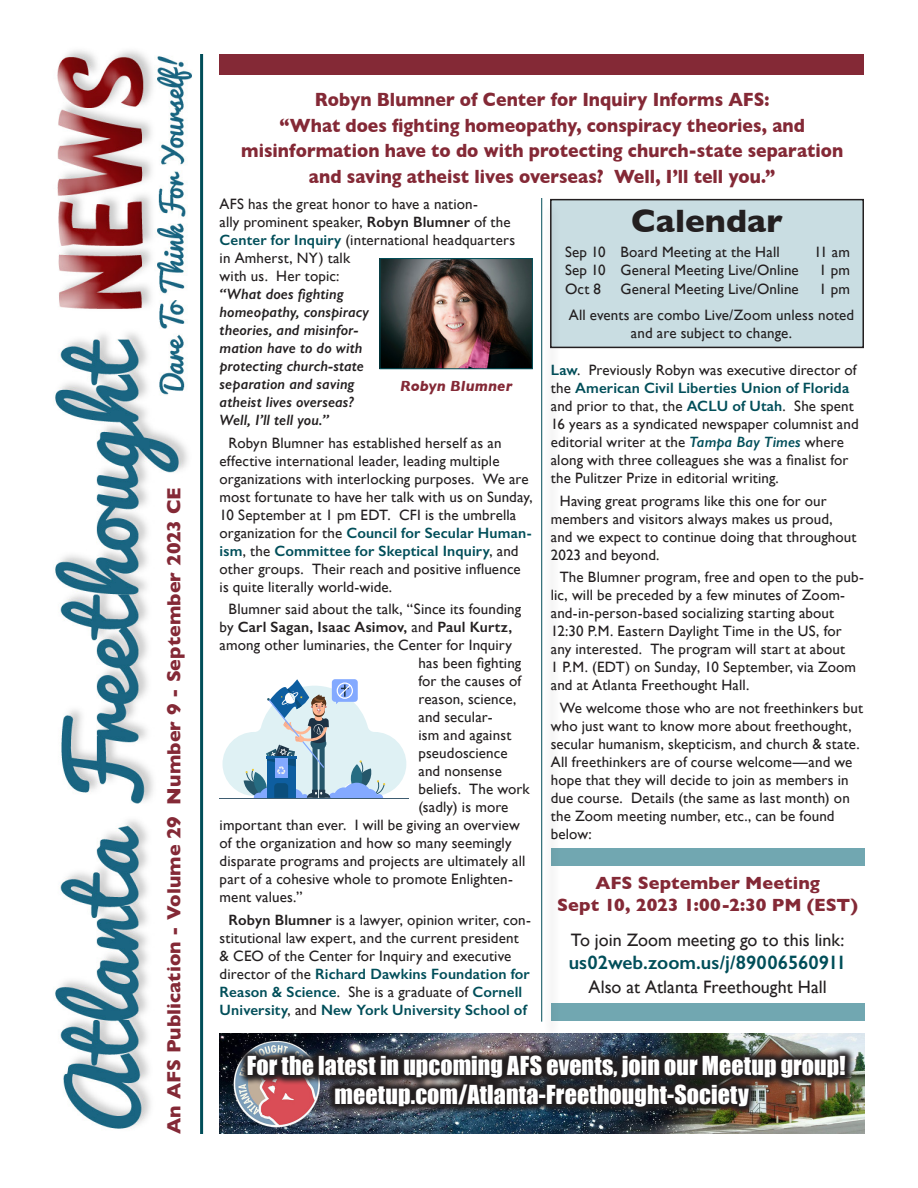
<style>
.page{position:relative;width:918px;height:1188px;background:#fff}
.page>*{position:absolute;margin:0;border:0;box-sizing:border-box;transform-origin:0 0}
.Article_header{font:700 33px "Gill Sans";letter-spacing:.005em;color:#231f20}
.Paragraph1_indent{font:24px/28.8px "Impact";color:#fff;text-align:center}
.Paragraph1{font:700 19.5px/25.5px "Gill Sans";letter-spacing:.005em;color:#842936;text-align:center;scale:.9 1}
.Paragraph1-2{font:700 19.5px "Gill Sans";letter-spacing:.005em;color:#842936}
.Paragraph1_indent-2{font:600 19.5px "Gill Sans";color:#004e59}
.Paragraph1_indent-3{font:18px "Gill Sans";color:#231f20}
.Paragraph1_indent-4{font:700 18px/21.6px "Gill Sans";color:#842936;text-align:center}
.Paragraph1_indent-5{font:15px/18px "Gill Sans";letter-spacing:.01em;color:#231f20}
.Paragraph1-3{font:italic 600 15px/18px "Gill Sans";letter-spacing:.005em;color:#231f20}
.Paragraph1-4{font:15px/18px "Gill Sans";letter-spacing:.01em;color:#231f20;text-align:center}
.Paragraph1_indent-6{font:600 15px "Gill Sans";letter-spacing:.01em;color:#231f20}
.Paragraph1-5{font:italic 700 15px "Gill Sans";letter-spacing:.01em;color:#842936}
.s1{font-weight:400;font-style:normal}
.s2{font-style:normal}
.s3{font-style:normal;color:#004e59}
.s4{font-weight:600;color:#004e59}
.s5{font-weight:400}
.s6{font-weight:600}
.s7{font-weight:600;font-style:italic;color:#004e59}
</style>
<div class="page">
<div style="left:551px;top:849px;width:314px;height:17px;background:#71a7b1"></div>
<div style="left:551px;top:1003px;width:314px;height:18px;background:#71a7b1"></div>
<img style="left:54px;top:50px;width:138px;height:1079px">
<hr style="left:200px;top:54px;width:3px;height:1080px;background:#004e59">
<div style="left:551px;top:200px;width:312px;height:147px;background:#c9dde2"></div>
<div style="left:550px;top:199px;width:314px;height:149px;border:2px solid #231f20"></div>
<div style="left:220px;top:54px;width:644px;height:21px;background:#842936"></div>
<img style="left:219px;top:1033px;width:645px;height:101px">
<img style="left:238px;top:1047px;width:617px;height:70px">
<img style="left:382px;top:260px;width:149px;height:107px">
<div style="left:380px;top:258px;width:153px;height:111px;border:1px solid #004e59"></div>
<div style="left:544px;top:202px;width:17px;height:837px;background:#231f20;opacity:.46"></div>
<hr style="left:541px;top:198px;width:1px;height:824px;background:#004e59">
<hr style="left:220px;top:798px;width:189px;height:1px;background:#3e5c70">
<svg style="left:222px;top:679px;width:185px;height:119px"></svg>
<p class="Paragraph1-2" style="left:158px;top:1134px;width:649px;rotate:-90deg">An AFS Publication - Volume 29 Number 9 - September 2023 CE</p>
<p class="Paragraph1" style="left:241px;top:87px;width:670px">Robyn Blumner of Center for Inquiry Informs AFS:<br>“What does fighting homeopathy, conspiracy theories, and misinformation have to do with protecting church-state separation and saving atheist lives overseas? Well, I’ll tell you.”</p>
<p class="Article_header" style="left:631px;top:195px;width:153px">Calendar</p>
<p class="Paragraph1-4" style="left:565px;top:243px;width:216px">Sep 10 Board Meeting at the Hall</p>
<p class="Paragraph1-4" style="left:814px;top:243px;width:37px">11 am</p>
<p class="Paragraph1-4" style="left:565px;top:261px;width:235px">Sep 10 General Meeting Live/Online</p>
<p class="Paragraph1-4" style="left:819px;top:261px;width:32px">1 pm</p>
<p class="Paragraph1-4" style="left:565px;top:280px;width:38px">Oct 8</p>
<p class="Paragraph1-4" style="left:621px;top:280px;width:180px">General Meeting Live/Online</p>
<p class="Paragraph1-4" style="left:819px;top:280px;width:32px">1 pm</p>
<p class="Paragraph1-4" style="left:569px;top:306px;width:287px">All events are combo Live/Zoom unless noted and are subject to change.</p>
<p class="Paragraph1-3" style="left:220px;top:195px;width:297px"><span class="s1">AFS has the great honor to have a nation-<br>ally prominent speaker,</span> <span class="s2">Robyn Blumner</span> <span class="s1">of the<br></span><span class="s3">Center for Inquiry</span> <span class="s1">(international headquarters in Amherst, NY) talk<br>with us. Her topic:<br></span>“What does fighting<br>homeopathy, conspiracy<br>theories, and misinfor-<br>mation have to do with<br>protecting church-state<br>separation and saving<br>atheist lives overseas?<br>Well, I’ll tell you.”</p>
<p class="Paragraph1_indent-5" style="left:220px;top:434px;width:315px;text-indent:9px">Robyn Blumner has established herself as an effective international leader, leading multiple organizations with interlocking purposes. We are most fortunate to have her talk with us on Sunday, 10 September at 1 pm EDT. CFI is the umbrella organization for the <span class="s4">Council for Secular Human&shy;ism</span>, the <span class="s4">Committee for Skeptical Inquiry</span>, and other groups. Their reach and positive influence is quite literally world-wide.</p>
<p class="Paragraph1_indent-5" style="left:229px;top:600px;width:294px">Blumner said about the talk, “Since its founding</p>
<p class="Paragraph1_indent-6" style="left:220px;top:618px;width:294px"><span class="s5">by</span> Carl Sagan, Isaac Asimov, <span class="s5">and</span> Paul Kurtz,</p>
<p class="Paragraph1_indent-5" style="left:220px;top:636px;width:294px">among other luminaries, the Center for Inquiry</p>
<p class="Paragraph1_indent-5" style="left:418px;top:654px;width:104px">has been fighting</p>
<p class="Paragraph1_indent-5" style="left:418px;top:672px;width:104px">for the causes of</p>
<p class="Paragraph1_indent-5" style="left:418px;top:690px;width:99px">reason, science,</p>
<p class="Paragraph1_indent-5" style="left:418px;top:708px;width:76px">and secular-</p>
<p class="Paragraph1_indent-5" style="left:418px;top:726px;width:94px">ism and against</p>
<p class="Paragraph1_indent-5" style="left:418px;top:744px;width:91px">pseudoscience</p>
<p class="Paragraph1_indent-5" style="left:418px;top:762px;width:85px">and nonsense</p>
<p class="Paragraph1_indent-5" style="left:418px;top:780px;width:113px">beliefs. The work</p>
<p class="Paragraph1_indent-5" style="left:418px;top:798px;width:91px">(sadly) is more</p>
<p class="Paragraph1_indent-5" style="left:220px;top:816px;width:302px">important than ever. I will be giving an overview</p>
<p class="Paragraph1_indent-5" style="left:220px;top:834px;width:294px">of the organization and how so many seemingly</p>
<p class="Paragraph1_indent-5" style="left:220px;top:852px;width:307px">disparate programs and projects are ultimately all</p>
<p class="Paragraph1_indent-5" style="left:220px;top:870px;width:295px">part of a cohesive whole to promote Enlighten-</p>
<p class="Paragraph1_indent-5" style="left:220px;top:888px;width:84px">ment values.”</p>
<p class="Paragraph1_indent-5" style="left:220px;top:911px;width:313px;text-indent:9px"><span class="s6">Robyn Blumner</span> is a lawyer, opinion writer, con&shy;stitutional law expert, and the current president &amp; CEO of the Center for Inquiry and executive director of the <span class="s4">Richard Dawkins Foundation for Reason &amp; Science</span>. She is a graduate of <span class="s4">Cornell University</span>, and <span class="s4">New York University School of</span></p>
<p class="Paragraph1_indent-5" style="left:551px;top:361px;width:309px"><span class="s4">Law</span>. Previously Robyn was executive director of the <span class="s4">American Civil Liberties Union of Florida </span>and prior to that, the <span class="s4">ACLU of Utah</span>. She spent 16 years as a syndicated newspaper columnist and editorial writer at the <span class="s7">Tampa Bay Times</span> where along with three colleagues she was a finalist for the Pulitzer Prize in editorial writing.</p>
<p class="Paragraph1_indent-5" style="left:551px;top:492px;width:307px;text-indent:9px">Having great programs like this one for our members and visitors always makes us proud, and we expect to continue doing that throughout 2023 and beyond.</p>
<p class="Paragraph1_indent-5" style="left:551px;top:568px;width:315px;text-indent:9px">The Blumner program, free and open to the pub&shy;lic, will be preceded by a few minutes of Zoom&shy;and-in-person-based socializing starting about 12:30 P.M. Eastern Daylight Time in the US, for any interested. The program will start at about<br>1 P.M. (EDT) on Sunday, 10 September, via Zoom and at Atlanta Freethought Hall.</p>
<p class="Paragraph1_indent-5" style="left:551px;top:699px;width:314px;text-indent:9px">We welcome those who are not freethinkers but who just want to know more about freethought, secular humanism, skepticism, and church &amp; state.<br>All freethinkers are of course welcome—and we hope that they will decide to join as members in due course. Details (the same as last month) on the Zoom meeting number, etc., can be found below:</p>
<p class="Paragraph1-5" style="left:400px;top:377px;width:114px">Robyn Blumner</p>
<p class="Paragraph1_indent-4" style="left:557px;top:872px;width:302px">AFS September Meeting<br>Sept 10, 2023 1:00-2:30 PM (EST)</p>
<p class="Paragraph1_indent-3" style="left:571px;top:929px;width:275px">To join Zoom meeting go to this link:</p>
<p class="Paragraph1_indent-2" style="left:569px;top:951px;width:279px">us02web.zoom.us/j/89006560911</p>
<p class="Paragraph1_indent-3" style="left:589px;top:976px;width:240px">Also at Atlanta Freethought Hall</p>
<p class="Paragraph1_indent" style="left:247px;top:1051px;width:600px">For the latest in upcoming AFS events, join our Meetup group! meetup.com/Atlanta-Freethought-Society</p>
</div>
